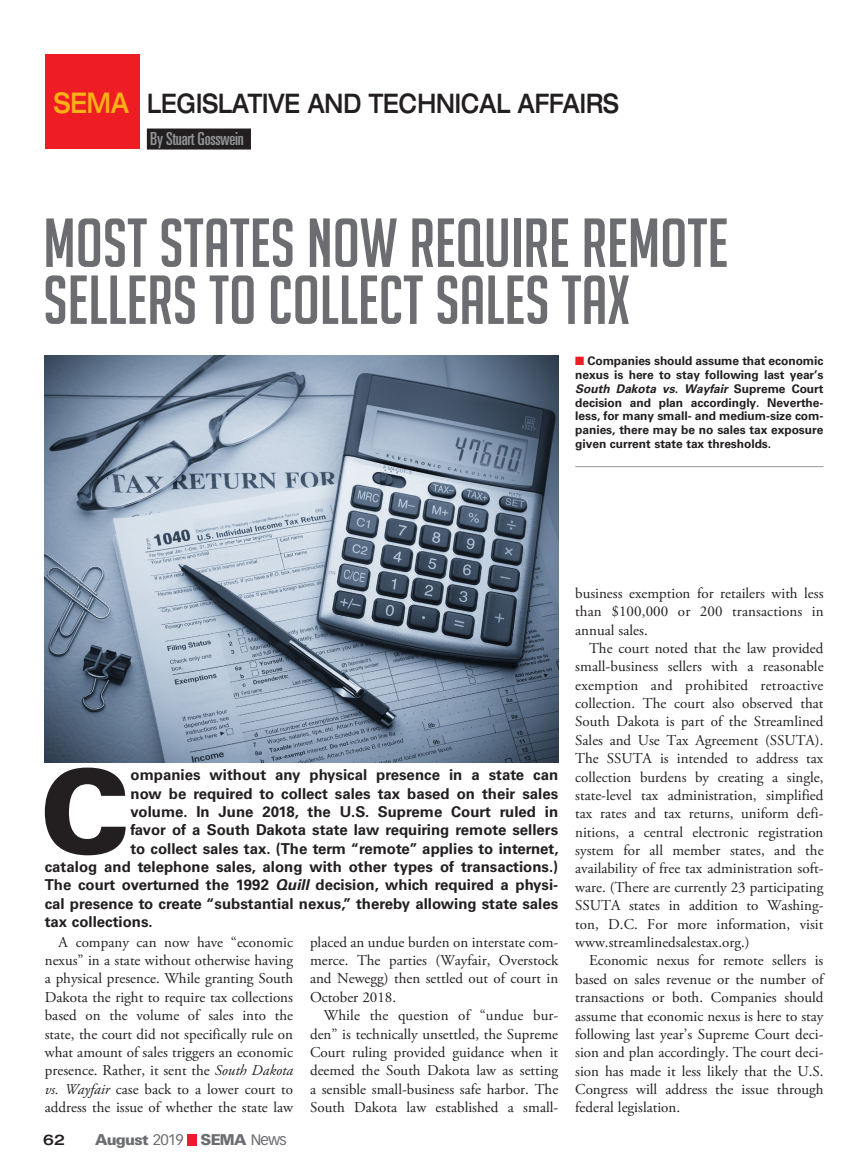
<style>
.page{position:relative;width:864px;height:1175px;background:#fff}
.page>*{position:absolute;margin:0;border:0;box-sizing:border-box;transform-origin:0 0}
.Drop_Cap_5_lines{font:900 116.85px "Univers LT Std";color:#231f20}
.t1{font:67.5px/57px "Big Noodle Titling";color:#6c6d70}
.t2{font:500 expanded 28.65px "Helvetica Neue LT Std";color:#fbb017;scale:.78 1}
.t3{font:500 expanded 27px "Helvetica Neue LT Std";color:#231f20;scale:.78 1}
.Byline{font:ultra-condensed 18px "Univers LT Std";letter-spacing:-.015em;color:#939598}
.Body_Text{font:15px/18.3px "Adobe Garamond Pro";color:#231f20;text-align:justify}
.Drop_Cap_5_lines-2{font:700 15px "Univers LT Std";color:#231f20}
.t4{font:900 15px "Univers LT Std";letter-spacing:-.05em;color:#6c6d70}
.t5{font:500 expanded 14.7px "Helvetica Neue LT Std";color:#231f20}
.Captions{font:700 12px/13.8px "Univers LT Std";letter-spacing:-.005em;color:#231f20;text-align:justify}
.s1{color:#ee1d23}
.s2{font-style:italic}
.s3{font-family:"Vectora LT Std";font-weight:400}
</style>
<div class="page">
<div style="left:187px;top:1134px;width:10px;height:11px;background:#ee1b2c"></div>
<div style="left:45px;top:54px;width:95px;height:95px;background:#ee1d23"></div>
<div style="left:147px;top:128px;width:104px;height:21px;background:#231f20"></div>
<img style="left:45px;top:356px;width:513px;height:406px">
<hr style="left:575px;top:466px;width:249px;height:1px;background:#939598">
<p class="t2" style="left:54px;top:85px;width:98px">SEMA</p>
<p class="t3" style="left:147px;top:86px;width:606px">LEGISLATIVE AND TECHNICAL AFFAIRS</p>
<p class="Byline" style="left:150px;top:128px;width:95px">By Stuart Gosswein</p>
<p class="t1" style="left:43px;top:214px;width:686px">MOST STATES NOW REQUIRE REMOTE<br>SELLERS TO COLLECT SALES TAX</p>
<p class="Captions" style="left:575px;top:354px;width:250px"><span class="s1">■</span> Companies should assume that economic nexus is here to stay following last year’s <span class="s2">South Dakota vs. Wayfair</span> Supreme Court decision and plan accordingly. Neverthe&shy;less, for many small- and medium-size com&shy;panies, there may be no sales tax exposure given current state tax thresholds.</p>
<p class="Drop_Cap_5_lines" style="left:40px;top:738px;width:92px">C</p>
<p class="Drop_Cap_5_lines-2" style="left:131px;top:766px;width:429px">ompanies without any physical presence in a state can</p>
<p class="Drop_Cap_5_lines-2" style="left:131px;top:784px;width:429px">now be required to collect sales tax based on their sales</p>
<p class="Drop_Cap_5_lines-2" style="left:131px;top:803px;width:429px">volume. In June 2018, the U.S. Supreme Court ruled in</p>
<p class="Drop_Cap_5_lines-2" style="left:131px;top:821px;width:429px">favor of a South Dakota state law requiring remote sellers</p>
<p class="Drop_Cap_5_lines-2" style="left:131px;top:839px;width:430px">to collect sales tax. (The term “remote” applies to internet,</p>
<p class="Drop_Cap_5_lines-2" style="left:45px;top:858px;width:515px">catalog and telephone sales, along with other types of transactions.)</p>
<p class="Drop_Cap_5_lines-2" style="left:45px;top:876px;width:515px">The court overturned the 1992 <span class="s2">Quill</span> decision, which required a physi-</p>
<p class="Drop_Cap_5_lines-2" style="left:45px;top:894px;width:515px">cal presence to create “substantial nexus,” thereby allowing state sales</p>
<p class="Drop_Cap_5_lines-2" style="left:45px;top:913px;width:109px">tax collections.</p>
<p class="Body_Text" style="left:45px;top:933px;width:250px;text-indent:14px">A company can now have “economic nexus” in a state without otherwise having a physical presence. While granting South Dakota the right to require tax collections based on the volume of sales into the state, the court did not specifically rule on what amount of sales triggers an economic presence. Rather, it sent the <span class="s2">South Dakota vs. Wayfair</span> case back to a lower court to address the issue of whether the state law</p>
<p class="Body_Text" style="left:310px;top:933px;width:250px">placed an undue burden on interstate com&shy;merce. The parties (Wayfair, Overstock and Newegg) then settled out of court in October 2018.</p>
<p class="Body_Text" style="left:310px;top:1006px;width:250px;text-indent:14px">While the question of “undue bur&shy;den” is technically unsettled, the Supreme Court ruling provided guidance when it deemed the South Dakota law as setting a sensible small-business safe harbor. The South Dakota law established a small-</p>
<p class="t5" style="left:43px;top:1130px;width:23px">62</p>
<p class="t4" style="left:95px;top:1130px;width:193px">August <span class="s3">2019</span> SEMA <span class="s3">News</span></p>
<p class="Body_Text" style="left:575px;top:584px;width:250px">business exemption for retailers with less than $100,000 or 200 transactions in annual sales.</p>
<p class="Body_Text" style="left:575px;top:639px;width:250px;text-indent:14px">The court noted that the law provided small-business sellers with a reasonable exemption and prohibited retroactive collection. The court also observed that South Dakota is part of the Streamlined Sales and Use Tax Agreement (SSUTA).<br>The SSUTA is intended to address tax collection burdens by creating a single, state-level tax administration, simplified tax rates and tax returns, uniform defi&shy;nitions, a central electronic registration system for all member states, and the availability of free tax administration soft&shy;ware. (There are currently 23 participating SSUTA states in addition to Washing&shy;ton, D.C. For more information, visit www.streamlinedsalestax.org.)</p>
<p class="Body_Text" style="left:575px;top:952px;width:250px;text-indent:14px">Economic nexus for remote sellers is based on sales revenue or the number of transactions or both. Companies should assume that economic nexus is here to stay following last year’s Supreme Court deci&shy;sion and plan accordingly. The court deci&shy;sion has made it less likely that the U.S.<br>Congress will address the issue through federal legislation.</p>
</div>
